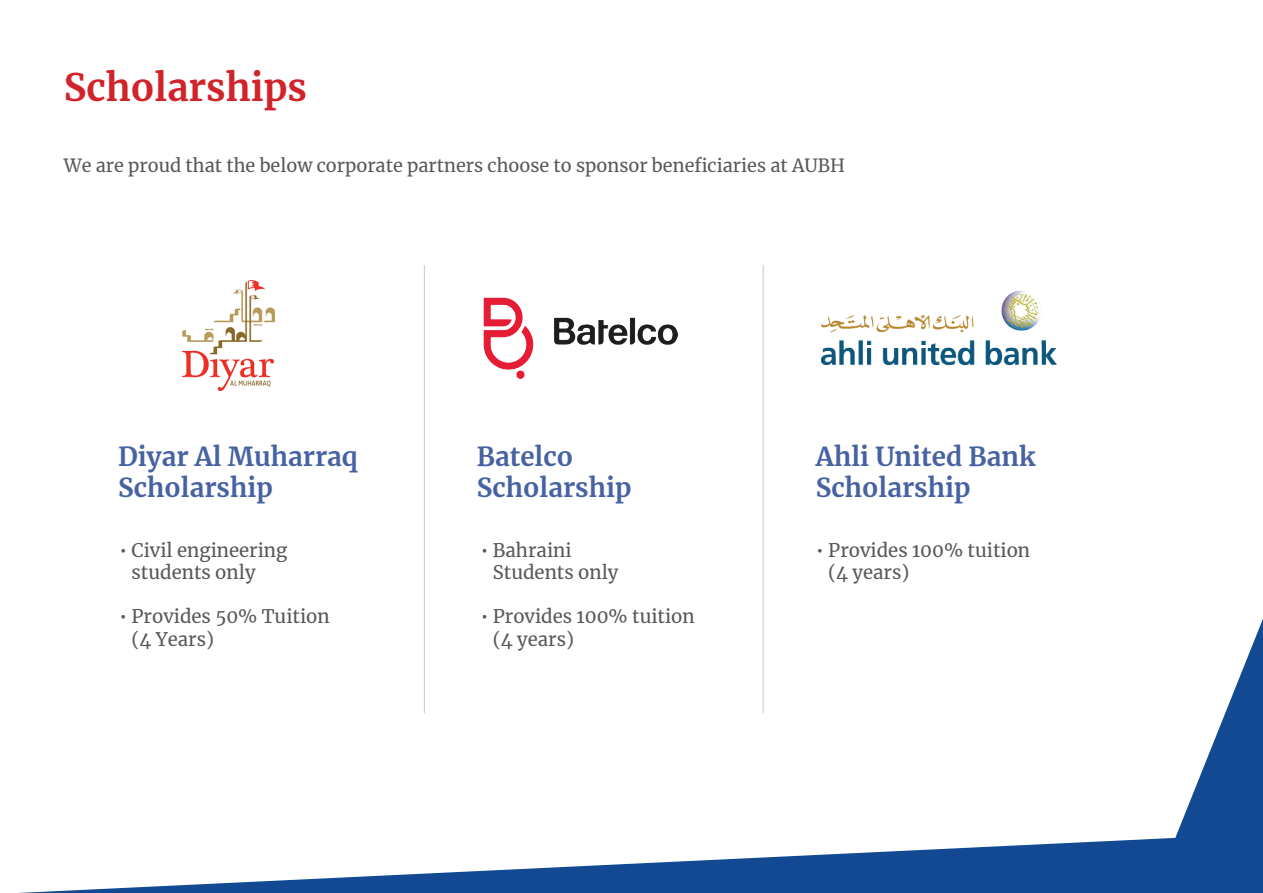
<style>
.page{position:relative;width:1263px;height:893px;background:#fff}
.page>*{position:absolute;margin:0;border:0;box-sizing:border-box;transform-origin:0 0}
.t1{font:700 37.5px "Merriweather";color:#d1232a}
.t2{font:700 25.95px/31px "Merriweather";color:#4762a2}
.t3{font:18.45px/22.2px "Merriweather";color:#57585a}
.t4{font:18px "Merriweather";color:#57585a}
</style>
<div class="page">
<hr style="left:424px;top:265px;width:1px;height:448px;background:#c7c8ca">
<hr style="left:763px;top:265px;width:1px;height:448px;background:#c7c8ca">
<img style="left:183px;top:280px;width:91px;height:111px">
<img style="left:484px;top:297px;width:194px;height:81px">
<img style="left:821px;top:290px;width:236px;height:76px">
<svg style="left:18px;top:619px;width:1245px;height:274px"></svg>
<h1 class="t1" style="left:64px;top:61px;width:245px">Scholarships</h1>
<p class="t4" style="left:64px;top:153px;width:783px">We are proud that the below corporate partners choose to sponsor beneficiaries at AUBH</p>
<h2 class="t2" style="left:118px;top:440px;width:241px">Diyar Al Muharraq<br>Scholarship</h2>
<h2 class="t2" style="left:477px;top:440px;width:156px">Batelco<br>Scholarship</h2>
<h2 class="t2" style="left:816px;top:440px;width:221px">Ahli United Bank<br>Scholarship</h2>
<p class="t3" style="left:132px;top:538px;width:157px;text-indent:-12px">• Civil engineering students only</p>
<p class="t3" style="left:132px;top:605px;width:200px;text-indent:-12px">• Provides 50% Tuition (4 Years)</p>
<p class="t3" style="left:493px;top:538px;width:127px;text-indent:-12px">• Bahraini<br>Students only</p>
<p class="t3" style="left:493px;top:605px;width:203px;text-indent:-12px">• Provides 100% tuition (4 years)</p>
<p class="t3" style="left:828px;top:538px;width:203px;text-indent:-12px">• Provides 100% tuition (4 years)</p>
</div>
